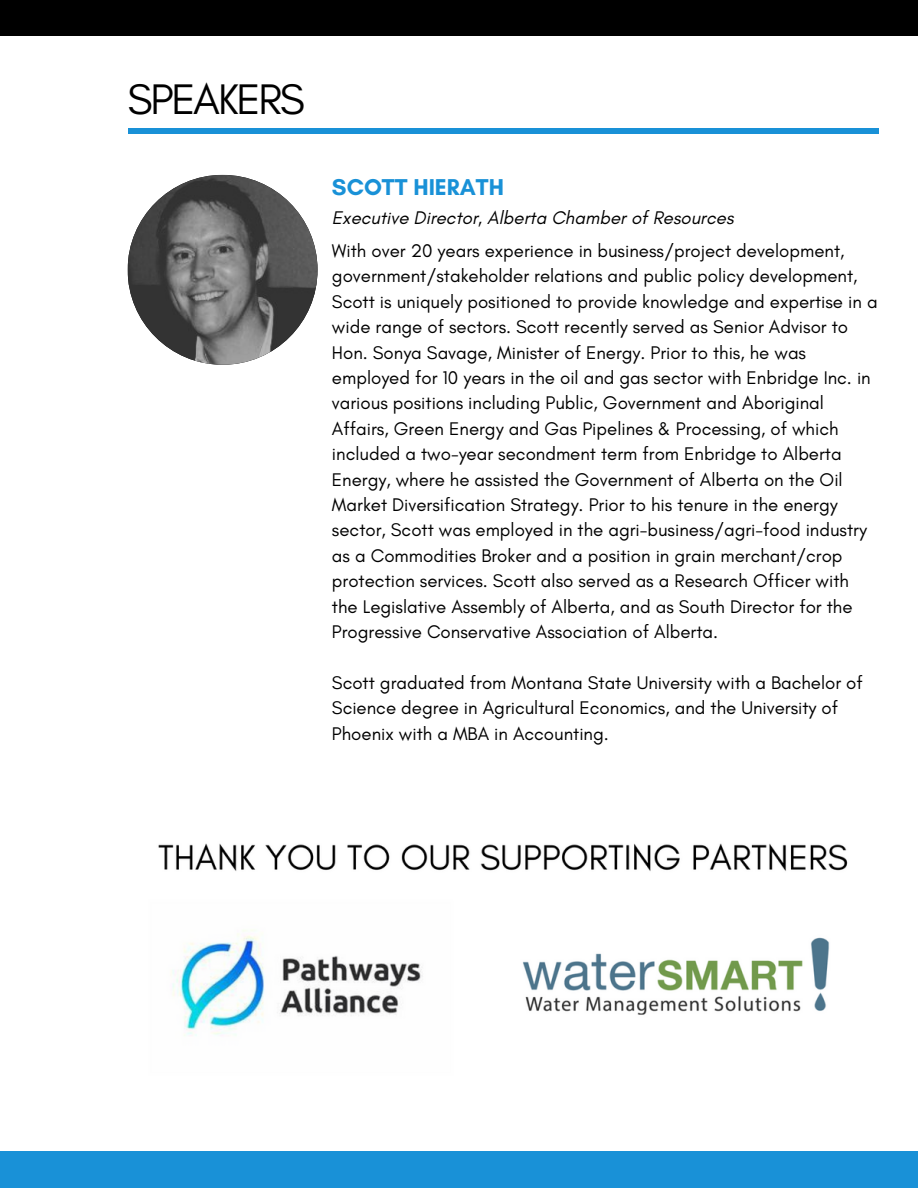
<style>
.page{position:relative;width:918px;height:1188px;background:#fff}
.page>*{position:absolute;margin:0;border:0;box-sizing:border-box;transform-origin:0 0}
.t1{font:43.65px "Glacial Indifference";letter-spacing:-.05em;color:#000}
.t2{font:700 23.4px "Glacial Indifference";color:#1991d7}
.t3{font:italic 18.75px "Glacial Indifference";color:#000}
.t4{font:18.6px/25.3px "Glacial Indifference";color:#000}
</style>
<div class="page">
<div style="left:128px;top:128px;width:751px;height:5px;background:#1991d7"></div>
<img style="left:128px;top:175px;width:190px;height:190px;border-radius:50%">
<div style="left:0;top:1151px;width:918px;height:37px;background:#1991d7"></div>
<div style="left:0;top:0;width:918px;height:36px;background:#000"></div>
<img style="left:158px;top:843px;width:690px;height:193px">
<h1 class="t1" style="left:128px;top:72px;width:179px">SPEAKERS</h1>
<p class="t2" style="left:332px;top:173px;width:174px">SCOTT HIERATH</p>
<p class="t3" style="left:332px;top:206px;width:403px">Executive Director, Alberta Chamber of Resources</p>
<p class="t4" style="left:332px;top:238px;width:547px">With over 20 years experience in business/project development, government/stakeholder relations and public policy development, Scott is uniquely positioned to provide knowledge and expertise in a wide range of sectors. Scott recently served as Senior Advisor to Hon. Sonya Savage, Minister of Energy. Prior to this, he was employed for 10 years in the oil and gas sector with Enbridge Inc. in various positions including Public, Government and Aboriginal Affairs, Green Energy and Gas Pipelines &amp; Processing, of which included a two-year secondment term from Enbridge to Alberta Energy, where he assisted the Government of Alberta on the Oil Market Diversification Strategy. Prior to his tenure in the energy sector, Scott was employed in the agri-business/agri-food industry as a Commodities Broker and a position in grain merchant/crop protection services. Scott also served as a Research Officer with the Legislative Assembly of Alberta, and as South Director for the Progressive Conservative Association of Alberta.</p>
<p class="t4" style="left:332px;top:670px;width:532px">Scott graduated from Montana State University with a Bachelor of<br>Science degree in Agricultural Economics, and the University of<br>Phoenix with a MBA in Accounting.</p>
</div>
